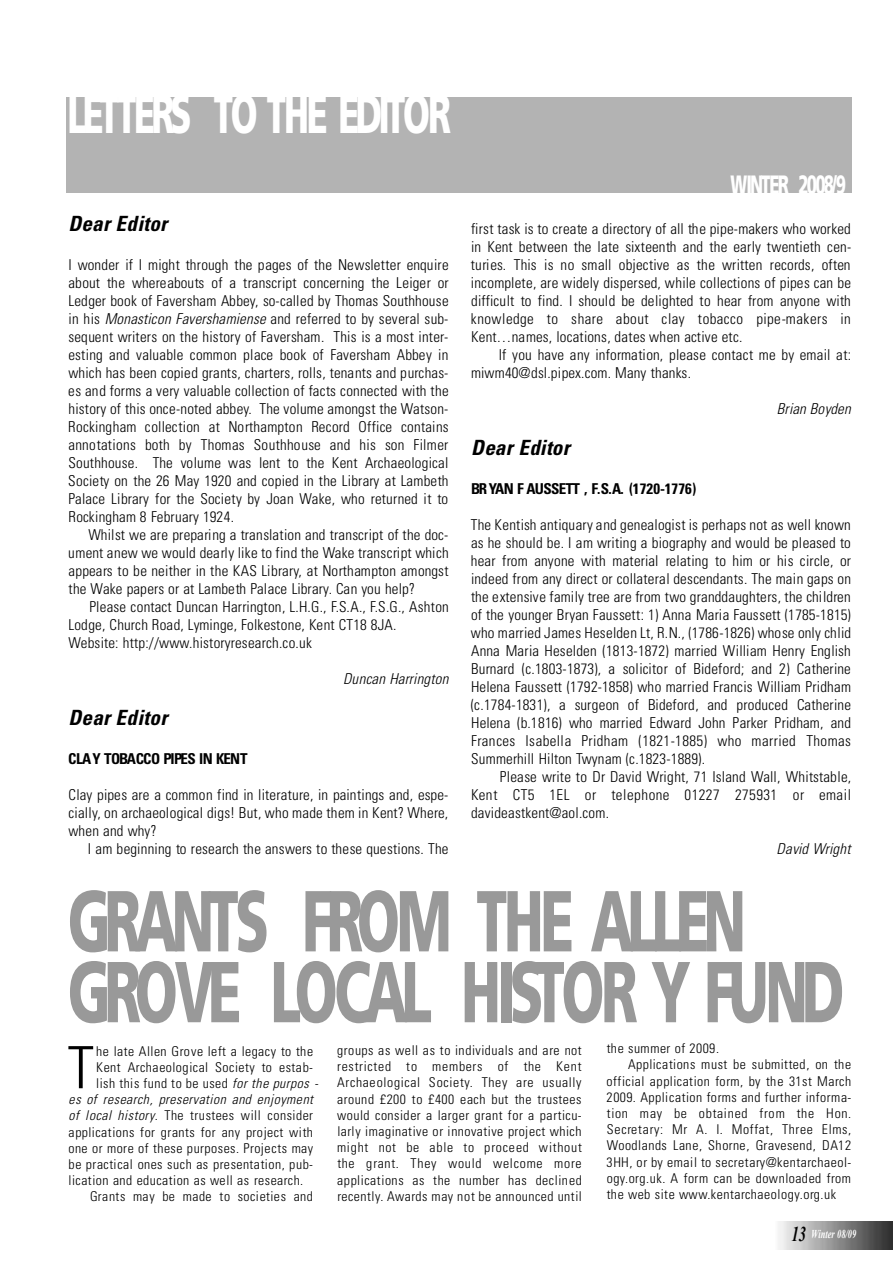
<style>
.page{position:relative;width:893px;height:1263px;background:#fff}
.page>*{position:absolute;margin:0;border:0;box-sizing:border-box;transform-origin:0 0}
.t1{font:900 86.25px/70.8px "Frutiger";letter-spacing:.325em;color:#999;scale:.64 1}
.t2{font:300 condensed 58.35px "Univers";color:#000}
.t3{font:900 54.6px "Frutiger";color:#fff;scale:.63 1}
.t4{font:900 26.55px "Frutiger";color:#fff;scale:.63 1}
.t5{font:italic 700 condensed 21px "Univers";letter-spacing:.02em;color:#000}
.t6{font:300 condensed 15px/18px "Univers";letter-spacing:.025em;color:#000;text-align:justify}
.t7{font:300 condensed 15px/18px "Univers";color:#000}
.t8{font:700 condensed 15px "Univers";letter-spacing:.025em;color:#000}
.t9{font:italic 300 condensed 15px "Univers";color:#000}
.t10{font:300 condensed 13.5px/16.2px "Univers";letter-spacing:.045em;color:#000;text-align:justify}
.t11{font:italic 300 condensed 13.5px "Univers";letter-spacing:.04em;color:#000}
.t12{font:300 condensed 13.5px "Univers";letter-spacing:.025em;color:#000}
.t13{font:italic 700 12px "Times New Roman";color:#fff;scale:.7 1}
.s1{font-style:italic}
.s2{font-size:21px;color:#000}
</style>
<div class="page">
<img style="left:778px;top:1221px;width:114px;height:29px">
<img style="left:877px;top:1223px;width:15px;height:25px">
<div style="left:67px;top:97px;width:785px;height:96px;background:#b3b3b3"></div>
<h3 class="t3" style="left:67px;top:92px;width:607px">L E T T E R S T OT H EE D I T O R</h3>
<h3 class="t4" style="left:730px;top:174px;width:183px">W I N T E R 2 0 0 8 / 9</h3>
<p class="t6" style="left:471px;top:222px;width:382px">first task is to create a dire c t o ry of all the pipe-makers who worked in Kent between the late sixteenth and the early twentieth cen&shy;turies. This is no small objective as the written re c o rds, often incomplete, are widely dispersed, while collections of pipes can be d i fficult to find. I should be delighted to hear from anyone with knowledge to share about clay tobacco pipe-makers in Kent…names, locations, dates when active etc.</p>
<p class="t7" style="left:471px;top:348px;width:381px;text-indent:28px">If you have any information, please contact me by email at: miwm40@dsl.pipex.com. Many thanks.</p>
<p class="t9" style="left:777px;top:404px;width:75px">Brian Boyden</p>
<h3 class="t5" style="left:471px;top:439px;width:100px">Dear Editor</h3>
<p class="t8" style="left:471px;top:483px;width:226px">B RYAN FA U S S E T T , F. S . A . ( 1 7 2 0 - 1 7 7 6 )</p>
<p class="t6" style="left:471px;top:517px;width:382px">The Kentish antiquary and genealogist is perhaps not as well known as he should be. I am writing a biography and would be pleased to hear from anyone with material relating to him or his circle, or indeed from any direct or collateral descendants. The main gaps on the extensive family tree are from two granddaughters, the childre n of the younger Bryan Faussett: 1) Anna Maria Faussett (1785-1815) who married James Heselden Lt, R.N., (1786-1826) whose only chlid Anna Maria Heselden (1813-1872) married William Henry English B u rn a rd (c.1803-1873), a solicitor of Bideford; and 2) Catherine Helena Faussett (1792-1858) who married Francis William Pridham (c.1784-1831), a surgeon of Bideford, and produced Catherine Helena (b.1816) who married Edward John Parker Pridham, and Frances Isabella Pridham (1821-1885) who married Thomas S u m m e rhill Hilton Twynam (c.1823-1889).</p>
<p class="t6" style="left:471px;top:769px;width:381px;text-indent:29px">Please write to Dr David Wright, 71 Island Wall, Whitstable, Kent CT5 1EL or telephone 01227 275931 or email d a v i d e a s t k e n t @ a o l . c o m .</p>
<p class="t9" style="left:776px;top:843px;width:75px">David Wr i g h t</p>
<h3 class="t5" style="left:69px;top:216px;width:100px">Dear Editor</h3>
<p class="t6" style="left:68px;top:258px;width:382px">I wonder if I might through the pages of the Newsletter enquire about the whereabouts of a transcript concerning the Leiger or Ledger book of Faversham Abbey, so-called by Thomas Southhouse in his <span class="s1">Monasticon Favershamiense</span> and re f e rred to by several sub&shy;sequent writers on the history of Faversham. This is a most inter&shy;esting and valuable common place book of Faversham Abbey in which has been copied grants, charters, rolls, tenants and purc h a s&shy;es and forms a very valuable collection of facts connected with the h i s t o ry of this once-noted abbey. The volume amongst the Wa t s o n - Rockingham collection at Northampton Record Office contains annotations both by Thomas Southhouse and his son Filmer S o u t h h o u s e . The volume was lent to the Kent Arc h a e o l o g i c a l Society on the 26 May 1920 and copied in the Library at Lambeth Palace Library for the Society by Joan Wake, who re t u rned it to Rockingham 8 Febru a ry 1924.</p>
<p class="t6" style="left:68px;top:528px;width:382px;text-indent:20px">Whilst we are preparing a translation and transcript of the doc&shy;ument anew we would dearly like to find the Wake transcript which appears to be neither in the KAS Library, at Northampton amongst the Wake papers or at Lambeth Palace Library. Can you help?</p>
<p class="t7" style="left:68px;top:600px;width:382px;text-indent:21px">Please contact Duncan Harrington, L.H.G., F.S.A., F.S.G., Ashton<br>Lodge, Church Road, Lyminge, Folkestone, Kent CT18 8JA.<br>Website: http://www. h i s t o ry re s e a rc h . c o . u k</p>
<p class="t9" style="left:343px;top:674px;width:107px">Duncan Harr i n g t o n</p>
<h3 class="t5" style="left:69px;top:710px;width:100px">Dear Editor</h3>
<p class="t8" style="left:68px;top:753px;width:180px">C L AY TOBACCO PIPES IN KENT</p>
<p class="t6" style="left:68px;top:787px;width:381px">Clay pipes are a common find in literature, in paintings and, espe&shy;c i a l l y, on archaeological digs! But, who made them in Kent? Where , when and why?</p>
<p class="t7" style="left:88px;top:841px;width:362px">I am beginning to re s e a rch the answers to these questions. The</p>
<h1 class="t1" style="left:68px;top:893px;width:1210px">G R A N T S F R O MT H EA L L E N<br>G R O V E L O C A L H I S T O RYF U N D</h1>
<h2 class="t2" style="left:68px;top:1046px;width:28px">T</h2>
<p class="t10" style="left:96px;top:1044px;width:218px">he late Allen Grove left a legacy to the</p>
<p class="t10" style="left:337px;top:1043px;width:246px">g roups as well as to individuals and are not restricted to members of the Kent A rchaeological Society. They are usually a round £200 to £400 each but the tru s t e e s would consider a larger grant for a part i c u&shy;larly imaginative or innovative project which might not be able to proceed without the grant. They would welcome more applications as the number has declined re c e n t l y. Aw a rds may not be announced until</p>
<p class="t10" style="left:606px;top:1042px;width:114px">the summer of 2009.</p>
<p class="t10" style="left:628px;top:1058px;width:224px">Applications must be submitted, on the</p>
<p class="t10" style="left:606px;top:1074px;width:246px">o fficial application form, by the 31st Marc h</p>
<p class="t10" style="left:606px;top:1090px;width:246px">2009. Application forms and further inform a-</p>
<p class="t10" style="left:607px;top:1107px;width:246px">tion may be obtained from the Hon.</p>
<p class="t10" style="left:606px;top:1123px;width:246px">S e c re t a ry: Mr A. I. Moffat, Three Elms,</p>
<p class="t10" style="left:606px;top:1139px;width:246px">Woodlands Lane, Shorne, Gravesend, DA12</p>
<p class="t10" style="left:606px;top:1155px;width:246px">3HH, or by email to secre t a ry @ k e n t a rc h a e o l-</p>
<p class="t10" style="left:606px;top:1171px;width:246px">o g y. o rg.uk. A form can be downloaded fro m</p>
<p class="t12" style="left:606px;top:1190px;width:231px">the web site www. k e n t a rc h a e o l o g y. o rg . u k</p>
<p class="t10" style="left:96px;top:1061px;width:218px">Kent Archaeological Society to estab-</p>
<p class="t10" style="left:96px;top:1077px;width:223px">lish this fund to be used <span class="s1">for the purpos -</span></p>
<p class="t11" style="left:69px;top:1095px;width:246px">es of re s e a rch, pre s e rvation and enjoyment</p>
<p class="t10" style="left:68px;top:1109px;width:246px"><span class="s1">of local history</span>. The trustees will consider</p>
<p class="t10" style="left:69px;top:1125px;width:246px">applications for grants for any project with</p>
<p class="t10" style="left:68px;top:1142px;width:246px">one or more of these purposes. Projects may</p>
<p class="t10" style="left:69px;top:1158px;width:246px">be practical ones such as presentation, pub-</p>
<p class="t10" style="left:68px;top:1174px;width:236px">lication and education as well as re s e a rch.</p>
<p class="t10" style="left:90px;top:1190px;width:224px">Grants may be made to societies and</p>
<p class="t13" style="left:791px;top:1227px;width:94px"><span class="s2">13</span> Winter 08/09</p>
</div>
